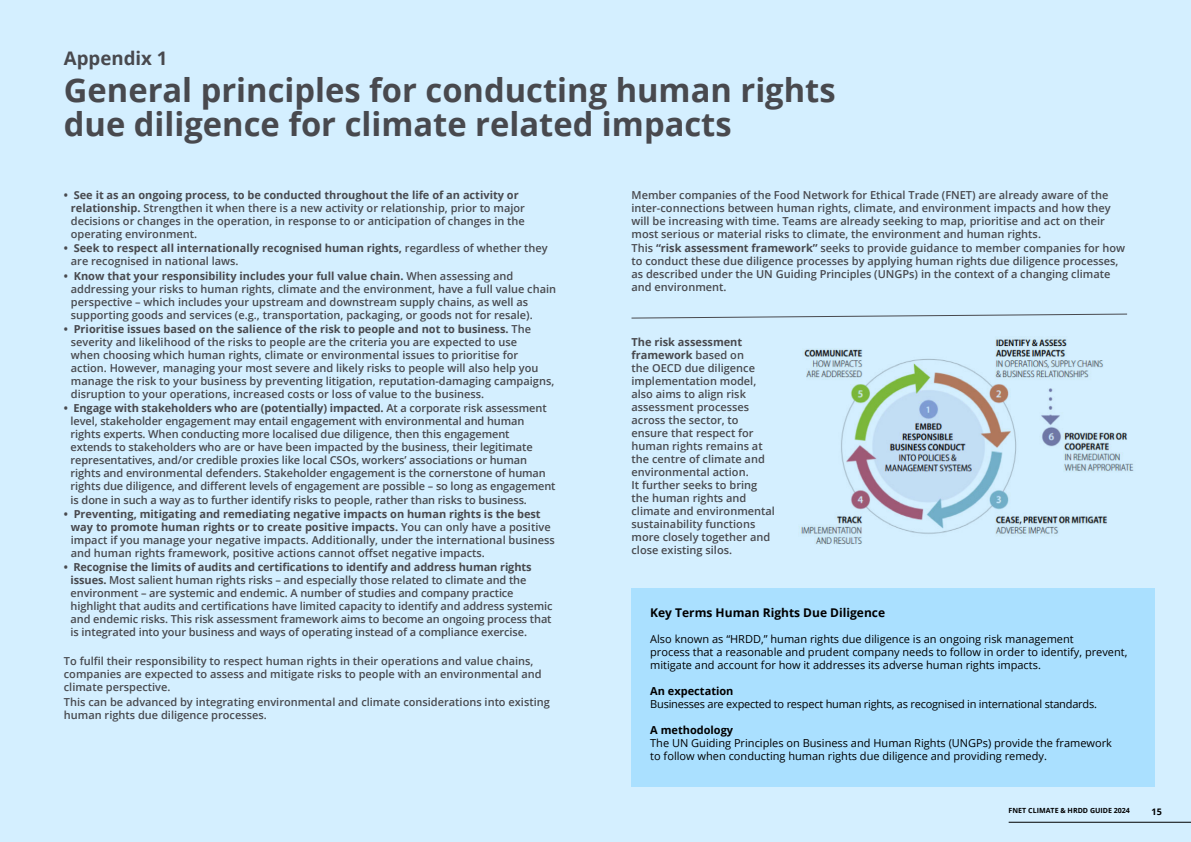
<style>
.page{position:relative;width:1191px;height:842px;background:#d4efff}
.page>*{position:absolute;margin:0;border:0;box-sizing:border-box;transform-origin:0 0}
.t1{font:700 32.7px/34px "Open Sans";color:#48494e}
.t2{font:700 18.7px "Open Sans";color:#48494e}
.t3{font:700 12px "Open Sans";color:#000}
.t4{font:600 11px/13px "Open Sans";color:#48494e}
.t5{font:11px/13px "Open Sans";color:#000}
.t6{font:700 11px/13px "Open Sans";color:#48494e}
.t7{font:11px "Open Sans";letter-spacing:-.02em;color:#000}
.t8{font:700 11px "Open Sans";color:#000}
.t9{font:700 9px "Open Sans";color:#000}
.t10{font:700 7.1px "Open Sans";color:#000}
.s1{font-weight:700}
.s2{font-weight:600}
</style>
<div class="page">
<img style="left:801px;top:337px;width:333px;height:207px">
<svg style="left:631px;top:314px;width:496px;height:5px"></svg>
<div style="left:631px;top:588px;width:524px;height:198px;background:#aae0ff"></div>
<hr style="left:1008px;top:822px;width:183px;height:1px;background:#000">
<h2 class="t2" style="left:64px;top:45px;width:105px">Appendix 1</h2>
<h1 class="t1" style="left:64px;top:73px;width:773px">General principles for conducting human rights due diligence for climate related impacts</h1>
<p class="t4" style="left:71px;top:188px;width:455px;text-indent:-7px"><span class="s1">• See it as an ongoing process, to be conducted throughout the life of an activity or relationship.</span> Strengthen it when there is a new activity or relationship, prior to major decisions or changes in the operation, in response to or anticipation of changes in the operating environment.</p>
<p class="t6" style="left:71px;top:241px;width:478px;text-indent:-7px">• Seek to respect all internationally recognised human rights, <span class="s2">regardless of whether they are recognised in national laws.</span></p>
<p class="t4" style="left:71px;top:269px;width:487px;text-indent:-7px"><span class="s1">• Know that your responsibility includes your full value chain.</span> When assessing and addressing your risks to human rights, climate and the environment, have a full value chain perspective – which includes your upstream and downstream supply chains, as well as supporting goods and services (e.g., transportation, packaging, or goods not for resale).</p>
<p class="t4" style="left:71px;top:322px;width:485px;text-indent:-7px"><span class="s1">• Prioritise issues based on the salience of the risk to people and not to business.</span> The severity and likelihood of the risks to people are the criteria you are expected to use<br>when choosing which human rights, climate or environmental issues to prioritise for action. However, managing your most severe and likely risks to people will also help you manage the risk to your business by preventing litigation, reputation-damaging campaigns, disruption to your operations, increased costs or loss of value to the business.</p>
<p class="t4" style="left:71px;top:402px;width:486px;text-indent:-7px"><span class="s1">• Engage with stakeholders who are (potentially) impacted.</span> At a corporate risk assessment level, stakeholder engagement may entail engagement with environmental and human rights experts. When conducting more localised due diligence, then this engagement<br>extends to stakeholders who are or have been impacted by the business, their legitimate representatives, and/or credible proxies like local CSOs, workers’ associations or human rights and environmental defenders. Stakeholder engagement is the cornerstone of human rights due diligence, and different levels of engagement are possible – so long as engagement is done in such a way as to further identify risks to people, rather than risks to business.</p>
<p class="t4" style="left:71px;top:507px;width:485px;text-indent:-7px"><span class="s1">• Preventing, mitigating and remediating negative impacts on human rights is the best way to promote human rights or to create positive impacts.</span> You can only have a positive impact if you manage your negative impacts. Additionally, under the international business and human rights framework, positive actions cannot offset negative impacts.</p>
<p class="t4" style="left:71px;top:561px;width:483px;text-indent:-7px"><span class="s1">• Recognise the limits of audits and certifications to identify and address human rights issues.</span> Most salient human rights risks – and especially those related to climate and the environment – are systemic and endemic. A number of studies and company practice highlight that audits and certifications have limited capacity to identify and address systemic and endemic risks. This risk assessment framework aims to become an ongoing process that is integrated into your business and ways of operating instead of a compliance exercise.</p>
<p class="t4" style="left:64px;top:654px;width:479px">To fulfil their responsibility to respect human rights in their operations and value chains, companies are expected to assess and mitigate risks to people with an environmental and climate perspective.</p>
<p class="t4" style="left:64px;top:695px;width:487px">This can be advanced by integrating environmental and climate considerations into existing human rights due diligence processes.</p>
<p class="t4" style="left:631px;top:188px;width:481px">Member companies of the Food Network for Ethical Trade (FNET) are already aware of the inter-connections between human rights, climate, and environment impacts and how they will be increasing with time. Teams are already seeking to map, prioritise and act on their most serious or material risks to climate, the environment and human rights.</p>
<p class="t4" style="left:631px;top:242px;width:495px">This <span class="s1">“risk assessment framework”</span> seeks to provide guidance to member companies for how to conduct these due diligence processes by applying human rights due diligence processes, as described under the UN Guiding Principles (UNGPs) in the context of a changing climate and environment.</p>
<p class="t4" style="left:631px;top:335px;width:145px"><span class="s1">The risk assessment framework</span> based on<br>the OECD due diligence implementation model, also aims to align risk assessment processes across the sector, to ensure that respect for human rights remains at the centre of climate and environmental action.<br>It further seeks to bring the human rights and climate and environmental sustainability functions more closely together and close existing silos.</p>
<p class="t3" style="left:650px;top:604px;width:236px">Key Terms Human Rights Due Diligence</p>
<p class="t5" style="left:650px;top:632px;width:479px">Also known as “HRDD,” human rights due diligence is an ongoing risk management<br>process that a reasonable and prudent company needs to follow in order to identify, prevent, mitigate and account for how it addresses its adverse human rights impacts.</p>
<p class="t8" style="left:650px;top:683px;width:85px">An expectation</p>
<p class="t7" style="left:650px;top:697px;width:448px">Businesses are expected to respect human rights, as recognised in international standards.</p>
<p class="t8" style="left:650px;top:722px;width:84px">A methodology</p>
<p class="t5" style="left:650px;top:736px;width:463px">The UN Guiding Principles on Business and Human Rights (UNGPs) provide the framework to follow when conducting human rights due diligence and providing remedy.</p>
<p class="t10" style="left:1008px;top:806px;width:123px">FNET CLIMATE &amp; HRDD GUIDE 2024</p>
<p class="t9" style="left:1151px;top:805px;width:12px">15</p>
</div>
